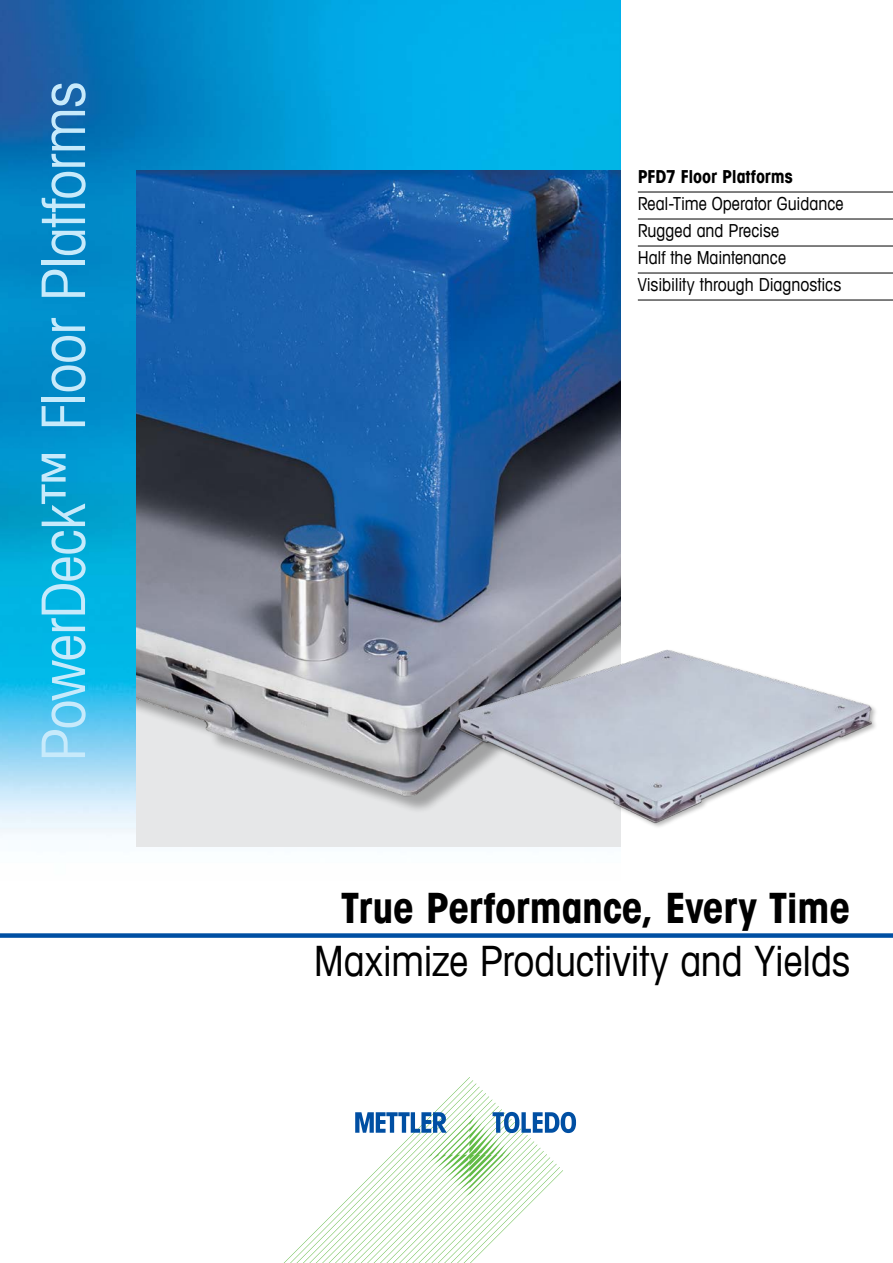
<style>
.page{position:relative;width:893px;height:1263px;background:#fff}
.page>*{position:absolute;margin:0;border:0;box-sizing:border-box;transform-origin:0 0}
.t1{font:condensed 60px "Avant Garde Com";letter-spacing:-.01em;color:#c7eafb}
.t2{font:condensed 42px "Avant Garde Com";letter-spacing:-.01em;color:#000}
.t3{font:700 condensed 42px "Avant Garde Com";letter-spacing:-.01em;color:#000}
.t4{font:condensed 18px/27px "Avant Garde Com";letter-spacing:-.005em;color:#000}
.t5{font:700 condensed 18px "Avant Garde Com";letter-spacing:-.005em;color:#000}
</style>
<div class="page">
<div style="left:0;top:933px;width:893px;height:5px;background:#004fa3"></div>
<img style="left:0;top:0;width:621px;height:847px">
<svg style="left:284px;top:1077px;width:292px;height:186px"></svg>
<img style="left:136px;top:170px;width:485px;height:676px">
<img style="left:425px;top:580px;width:451px;height:267px">
<hr style="left:638px;top:192px;width:255px;height:1px;background:#000">
<hr style="left:638px;top:219px;width:255px;height:1px;background:#000">
<hr style="left:638px;top:246px;width:255px;height:1px;background:#000">
<hr style="left:638px;top:273px;width:255px;height:1px;background:#000">
<hr style="left:638px;top:300px;width:255px;height:1px;background:#000">
<h1 class="t1" style="left:26px;top:761px;width:682px;rotate:-90deg">PowerDeck™ Floor Platforms</h1>
<p class="t5" style="left:638px;top:165px;width:156px">PFD7 Floor Platforms</p>
<p class="t4" style="left:638px;top:190px;width:207px">Real-Time Operator Guidance<br>Rugged and Precise<br>Half the Maintenance<br>Visibility through Diagnostics</p>
<h2 class="t3" style="left:341px;top:881px;width:511px">True Performance, Every Time</h2>
<h2 class="t2" style="left:314px;top:935px;width:538px">Maximize Productivity and Yields</h2>
</div>
